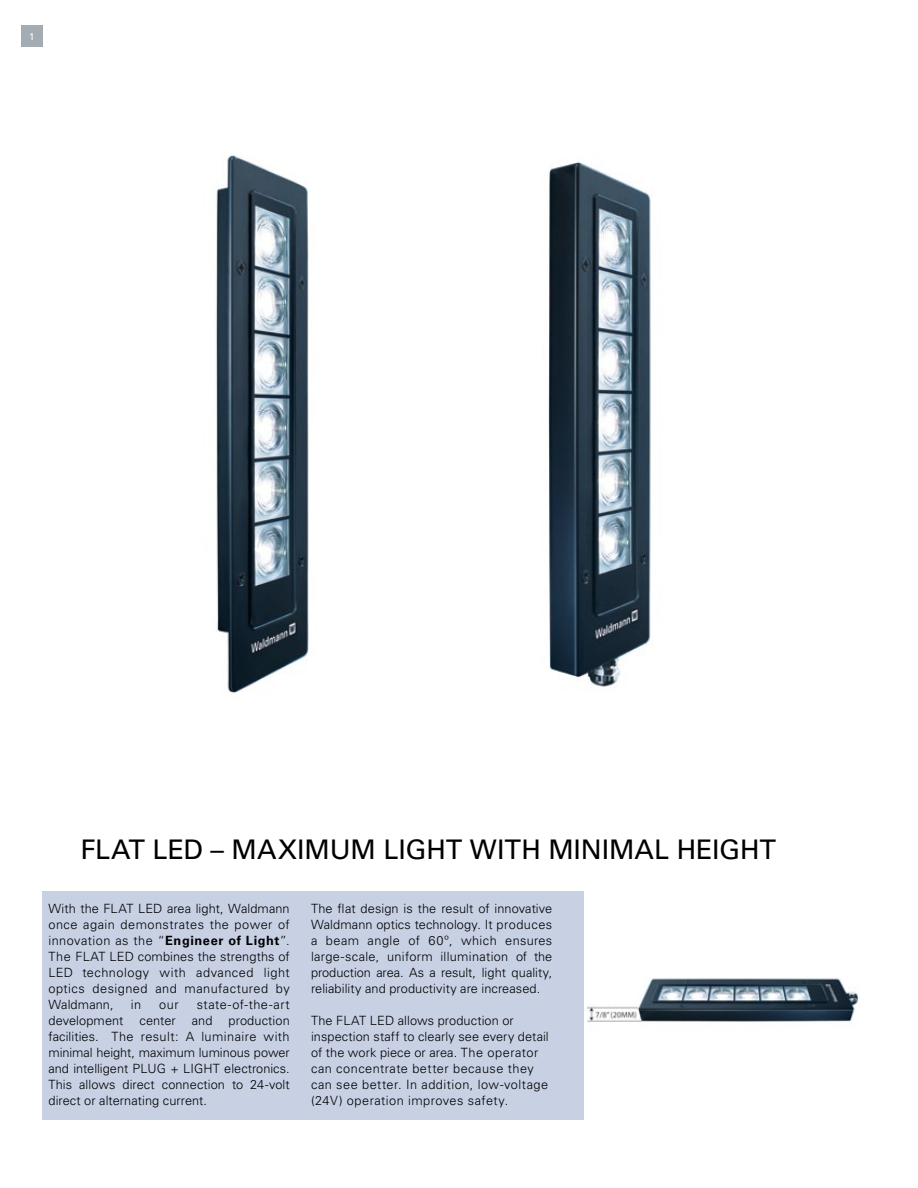
<style>
.page{position:relative;width:918px;height:1188px;background:#fff}
.page>*{position:absolute;margin:0;border:0;box-sizing:border-box;transform-origin:0 0}
.t1{font:27px "Univers LT Std";letter-spacing:-.005em;color:#000}
.t2{font:300 12.75px/15.9px "Univers LT Std";letter-spacing:.015em;color:#000;text-align:justify}
.t3{font:300 12.75px "Univers LT Std";letter-spacing:.035em;color:#000}
.t4{font:9.75px "Univers LT Std";color:#fff}
.s1{font-weight:700}
</style>
<div class="page">
<div style="left:21px;top:26px;width:22px;height:21px;background:#a3acb2"></div>
<div style="left:43px;top:892px;width:541px;height:228px;background:#c8d0e4"></div>
<img style="left:587px;top:978px;width:272px;height:44px">
<img style="left:216px;top:155px;width:93px;height:538px">
<img style="left:548px;top:161px;width:103px;height:526px">
<p class="t4" style="left:29px;top:30px;width:7px">1</p>
<h1 class="t1" style="left:80px;top:833px;width:697px">FLAT LED – MAXIMUM LIGHT WITH MINIMAL HEIGHT</h1>
<p class="t2" style="left:48px;top:901px;width:243px">With the FLAT LED area light, Waldmann once again demonstrates the power of innovation as the “<span class="s1">Engineer of Light</span>”.<br>The FLAT LED combines the strengths of LED technology with advanced light optics designed and manufactured by Waldmann,</p>
<p class="t2" style="left:131px;top:996px;width:12px">in</p>
<p class="t2" style="left:159px;top:996px;width:21px">our</p>
<p class="t3" style="left:197px;top:997px;width:95px">state-of-the-art</p>
<p class="t2" style="left:48px;top:1012px;width:243px;text-indent:180px">production facilities. The result: A luminaire with minimal height, maximum luminous power and intelligent PLUG + LIGHT electronics.<br>This allows direct connection to 24-volt direct or alternating current.</p>
<p class="t2" style="left:48px;top:1012px;width:76px">development</p>
<p class="t2" style="left:140px;top:1012px;width:38px">center</p>
<p class="t2" style="left:192px;top:1012px;width:22px">and</p>
<p class="t2" style="left:311px;top:901px;width:243px">The flat design is the result of innovative Waldmann optics technology. It produces a beam angle of 60º, which ensures large-scale, uniform illumination of the production area. As a result, light quality, reliability and productivity are increased.</p>
<p class="t2" style="left:311px;top:1012px;width:239px;text-align:left">The FLAT LED allows production or inspection staff to clearly see every detail of the work piece or area. The operator can concentrate better because they can see better. In addition, low-voltage (24V) operation improves safety.</p>
</div>
